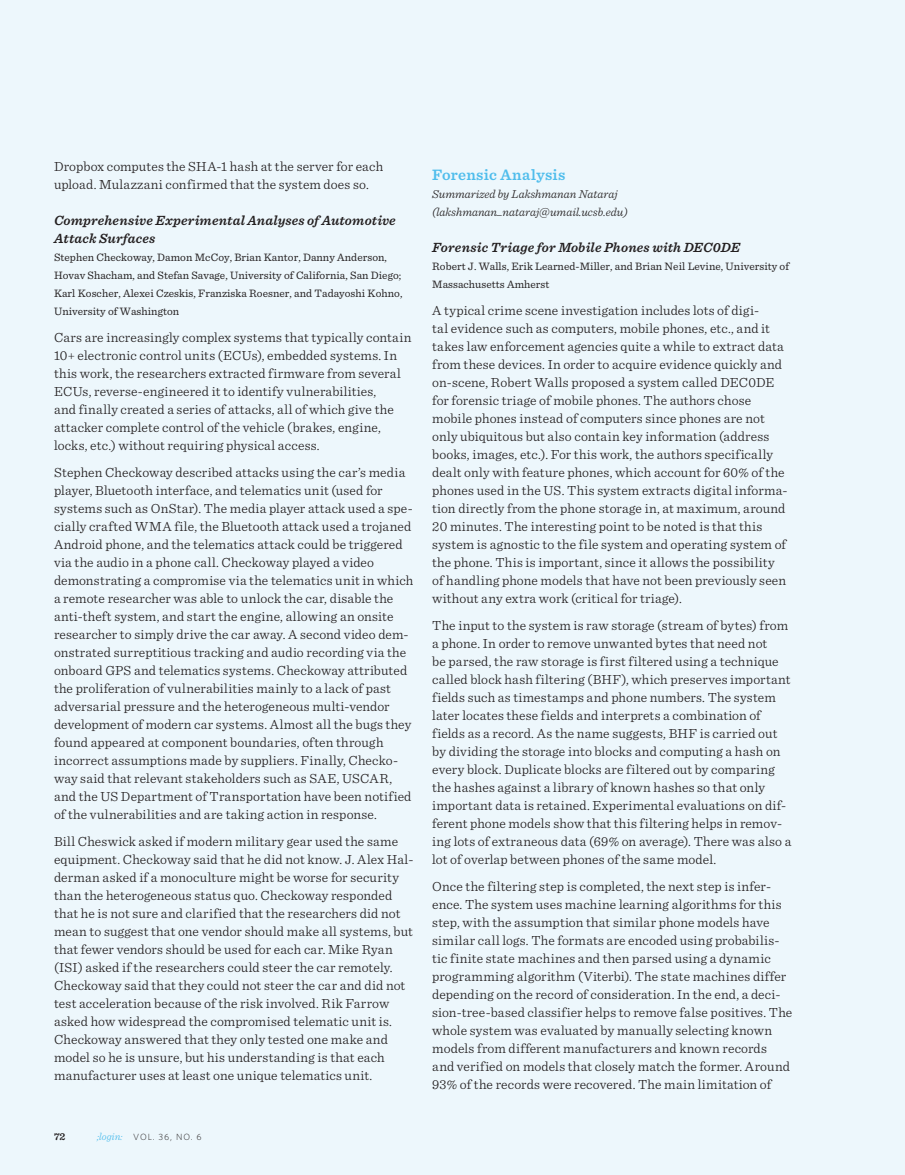
<style>
.page{position:relative;width:905px;height:1175px;background:#fff}
.page>*{position:absolute;margin:0;border:0;box-sizing:border-box;transform-origin:0 0}
.t1{font:600 15.75px "Sentinel";letter-spacing:.02em;color:#4fbdec}
.t2{font:300 13.8px/18px "Sentinel";letter-spacing:.01em;color:#231f20}
.t3{font:italic 600 13.8px/18px "Sentinel";letter-spacing:.01em;color:#231f20}
.t4{font:italic 300 12px/18px "Sentinel";color:#231f20}
.t5{font:11.25px/18px "Sentinel";letter-spacing:.005em;color:#231f20}
.t6{font:600 10.5px "Sentinel";color:#231f20}
.t7{font:300 9px "Whitney";letter-spacing:.1em;color:#231f20}
.s1{font-family:"Sentinel";font-style:italic;font-size:10.5px;color:#4fbdec}
</style>
<div class="page">
<div style="left:0;top:0;width:904px;height:1174px;background:#edf7fc"></div>
<p class="t2" style="left:54px;top:157px;width:331px">Dropbox computes the SHA-1 hash at the server for each upload. Mulazzani confirmed that the system does so.</p>
<p class="t3" style="left:54px;top:211px;width:343px">Comprehensive Experimental Analyses of Automotive<br>Attack Surfaces</p>
<p class="t5" style="left:54px;top:248px;width:350px">Stephen Checkoway, Damon McCoy, Brian Kantor, Danny Anderson, Hovav Shacham, and Stefan Savage, University of California, San Diego; Karl Koscher, Alexei Czeskis, Franziska Roesner, and Tadayoshi Kohno, University of Washington</p>
<p class="t2" style="left:54px;top:328px;width:359px">Cars are increasingly complex systems that typically contain 10+ electronic control units (ECUs), embedded systems. In this work, the researchers extracted firmware from several ECUs, reverse-engineered it to identify vulnerabilities,<br>and finally created a series of attacks, all of which give the attacker complete control of the vehicle (brakes, engine, locks, etc.) without requiring physical access.</p>
<p class="t2" style="left:54px;top:463px;width:361px">Stephen Checkoway described attacks using the car’s media player, Bluetooth interface, and telematics unit (used for systems such as OnStar). The media player attack used a spe&shy;cially crafted WMA file, the Bluetooth attack used a trojaned Android phone, and the telematics attack could be triggered via the audio in a phone call. Checkoway played a video demonstrating a compromise via the telematics unit in which a remote researcher was able to unlock the car, disable the anti-theft system, and start the engine, allowing an onsite researcher to simply drive the car away. A second video dem&shy;onstrated surreptitious tracking and audio recording via the onboard GPS and telematics systems. Checkoway attributed the proliferation of vulnerabilities mainly to a lack of past adversarial pressure and the heterogeneous multi-vendor development of modern car systems. Almost all the bugs they found appeared at component boundaries, often through incorrect assumptions made by suppliers. Finally, Checko&shy;way said that relevant stakeholders such as SAE, USCAR, and the US Department of Transportation have been notified of the vulnerabilities and are taking action in response.</p>
<p class="t2" style="left:54px;top:832px;width:361px">Bill Cheswick asked if modern military gear used the same equipment. Checkoway said that he did not know. J. Alex Hal&shy;derman asked if a monoculture might be worse for security than the heterogeneous status quo. Checkoway responded that he is not sure and clarified that the researchers did not mean to suggest that one vendor should make all systems, but that fewer vendors should be used for each car. Mike Ryan (ISI) asked if the researchers could steer the car remotely.<br>Checkoway said that they could not steer the car and did not test acceleration because of the risk involved. Rik Farrow asked how widespread the compromised telematic unit is.<br>Checkoway answered that they only tested one make and model so he is unsure, but his understanding is that each manufacturer uses at least one unique telematics unit.</p>
<p class="t6" style="left:54px;top:1129px;width:13px">72</p>
<p class="t7" style="left:97px;top:1131px;width:106px"><span class="s1">;login:</span> Vol. 36, No. 6</p>
<p class="t1" style="left:432px;top:165px;width:135px">Forensic Analysis</p>
<p class="t4" style="left:432px;top:185px;width:197px">Summarized by Lakshmanan Nataraj (lakshmanan_nataraj@umail.ucsb.edu)</p>
<p class="t3" style="left:432px;top:238px;width:309px">Forensic Triage for Mobile Phones with DEC0DE</p>
<p class="t5" style="left:432px;top:257px;width:358px">Robert J. Walls, Erik Learned-Miller, and Brian Neil Levine, University of<br>Massachusetts Amherst</p>
<p class="t2" style="left:432px;top:301px;width:357px">A typical crime scene investigation includes lots of digi-<br>tal evidence such as computers, mobile phones, etc., and it takes law enforcement agencies quite a while to extract data from these devices. In order to acquire evidence quickly and on-scene, Robert Walls proposed a system called DEC0DE for forensic triage of mobile phones. The authors chose mobile phones instead of computers since phones are not only ubiquitous but also contain key information (address books, images, etc.). For this work, the authors specifically dealt only with feature phones, which account for 60% of the phones used in the US. This system extracts digital informa&shy;tion directly from the phone storage in, at maximum, around 20 minutes. The interesting point to be noted is that this system is agnostic to the file system and operating system of the phone. This is important, since it allows the possibility of handling phone models that have not been previously seen without any extra work (critical for triage).</p>
<p class="t2" style="left:432px;top:616px;width:360px">The input to the system is raw storage (stream of bytes) from a phone. In order to remove unwanted bytes that need not<br>be parsed, the raw storage is first filtered using a technique called block hash filtering (BHF), which preserves important fields such as timestamps and phone numbers. The system later locates these fields and interprets a combination of fields as a record. As the name suggests, BHF is carried out by dividing the storage into blocks and computing a hash on every block. Duplicate blocks are filtered out by comparing the hashes against a library of known hashes so that only important data is retained. Experimental evaluations on dif&shy;ferent phone models show that this filtering helps in remov&shy;ing lots of extraneous data (69% on average). There was also a lot of overlap between phones of the same model.</p>
<p class="t2" style="left:432px;top:877px;width:362px">Once the filtering step is completed, the next step is infer&shy;ence. The system uses machine learning algorithms for this step, with the assumption that similar phone models have similar call logs. The formats are encoded using probabilis&shy;tic finite state machines and then parsed using a dynamic programming algorithm (Viterbi). The state machines differ depending on the record of consideration. In the end, a deci&shy;sion-tree-based classifier helps to remove false positives. The whole system was evaluated by manually selecting known models from different manufacturers and known records and verified on models that closely match the former. Around 93% of the records were recovered. The main limitation of</p>
</div>
